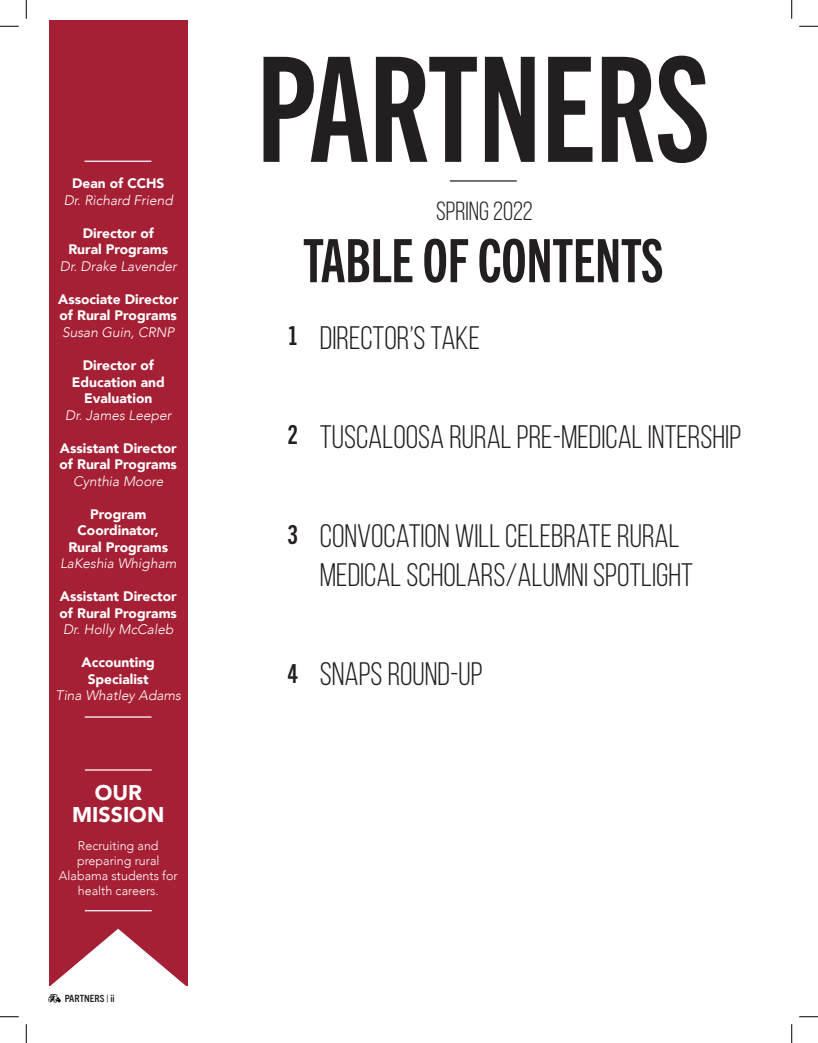
<style>
.page{position:relative;width:818px;height:1043px;background:#fff}
.page>*{position:absolute;margin:0;border:0;box-sizing:border-box;transform-origin:0 0}
.Cover_Headline{font:146.25px "Trade Gothic Next LT Pro Bd Cm";color:#231f20}
.Cover_Headline-2{font:60px "Trade Gothic Next LT Pro Bd Cm";color:#231f20}
.t1{font:32.5px/39px "Bebas Neue";color:#231f20}
.t2{font:26.25px "Bebas Neue";color:#231f20}
.Cover_Headline-3{font:26.25px "Trade Gothic Next LT Pro Bd Cm";color:#231f20}
.t3{font:900 21.25px "Avenir";color:#fff}
.t4{font:900 13.75px "Avenir";color:#fff}
.t5{font:italic 300 13.75px "Avenir";color:#fff}
.t6{font:300 12.5px/15px "Avenir";color:#fff;text-align:center}
.t7{font:700 condensed 10px "Trade Gothic Next LT Pro";color:#231f20}
</style>
<div class="page">
<svg style="left:49px;top:994px;width:11px;height:8px"></svg>
<div style="left:49px;top:21px;width:138px;height:964px;background:#a62035"></div>
<svg style="left:49px;top:928px;width:138px;height:58px"></svg>
<hr style="left:450px;top:180px;width:66px;height:2px;background:#231f20">
<hr style="left:84px;top:161px;width:67px;height:1px;background:#fff">
<hr style="left:85px;top:910px;width:67px;height:1px;background:#fff">
<hr style="left:85px;top:769px;width:67px;height:1px;background:#fff">
<hr style="left:85px;top:716px;width:66px;height:1px;background:#fff">
<svg style="left:0;top:25px;width:19px;height:2px"></svg>
<svg style="left:799px;top:25px;width:19px;height:2px"></svg>
<svg style="left:0;top:1016px;width:19px;height:1px"></svg>
<svg style="left:799px;top:1016px;width:19px;height:1px"></svg>
<svg style="left:25px;top:0;width:2px;height:19px"></svg>
<svg style="left:25px;top:1024px;width:2px;height:18px"></svg>
<svg style="left:791px;top:0;width:1px;height:19px"></svg>
<svg style="left:791px;top:1024px;width:1px;height:18px"></svg>
<p class="t4" style="left:72px;top:172px;width:94px">Dean of CCHS</p>
<p class="t5" style="left:64px;top:192px;width:111px">Dr. Richard Friend</p>
<p class="t4" style="left:83px;top:221px;width:73px">Director of</p>
<p class="t4" style="left:68px;top:238px;width:101px">Rural Programs</p>
<p class="t5" style="left:60px;top:258px;width:118px">Dr. Drake Lavender</p>
<p class="t4" style="left:58px;top:287px;width:121px">Associate Director</p>
<p class="t4" style="left:60px;top:304px;width:119px">of Rural Programs</p>
<p class="t5" style="left:62px;top:324px;width:114px">Susan Guin, CRNP</p>
<p class="t4" style="left:83px;top:353px;width:73px">Director of</p>
<p class="t4" style="left:72px;top:370px;width:94px">Education and</p>
<p class="t4" style="left:84px;top:386px;width:69px">Evaluation</p>
<p class="t5" style="left:65px;top:406px;width:107px">Dr. James Leeper</p>
<p class="t4" style="left:60px;top:436px;width:118px">Assistant Director</p>
<p class="t4" style="left:60px;top:452px;width:119px">of Rural Programs</p>
<p class="t5" style="left:73px;top:472px;width:92px">Cynthia Moore</p>
<p class="t4" style="left:90px;top:502px;width:58px">Program</p>
<p class="t4" style="left:78px;top:518px;width:83px">Coordinator,</p>
<p class="t4" style="left:68px;top:535px;width:101px">Rural Programs</p>
<p class="t5" style="left:60px;top:555px;width:118px">LaKeshia Whigham</p>
<p class="t4" style="left:60px;top:584px;width:118px">Assistant Director</p>
<p class="t4" style="left:60px;top:601px;width:119px">of Rural Programs</p>
<p class="t5" style="left:63px;top:621px;width:112px">Dr. Holly McCaleb</p>
<p class="t4" style="left:82px;top:650px;width:75px">Accounting</p>
<p class="t4" style="left:88px;top:667px;width:63px">Specialist</p>
<p class="t5" style="left:55px;top:687px;width:127px">Tina Whatley Adams</p>
<p class="t3" style="left:95px;top:774px;width:49px">OUR</p>
<p class="t3" style="left:72px;top:796px;width:94px">MISSION</p>
<p class="t6" style="left:78px;top:838px;width:82px">Recruiting and</p>
<p class="t6" style="left:77px;top:853px;width:84px">preparing rural</p>
<p class="t6" style="left:59px;top:868px;width:120px">Alabama students for health careers.</p>
<p class="t7" style="left:65px;top:991px;width:51px">PARTNERS | ii</p>
<p class="Cover_Headline" style="left:257px;top:11px;width:454px">PARTNERS</p>
<p class="t2" style="left:436px;top:197px;width:98px">SPRING 2022</p>
<p class="Cover_Headline-2" style="left:303px;top:220px;width:361px">TABLE OF CONTENTS</p>
<p class="Cover_Headline-3" style="left:288px;top:318px;width:12px">1</p>
<p class="t1" style="left:320px;top:318px;width:162px">DIRECTOR’S TAKE</p>
<p class="Cover_Headline-3" style="left:288px;top:417px;width:12px">2</p>
<p class="t1" style="left:320px;top:417px;width:423px">TUSCALOOSA RURAL PRE-MEDICAL INTERSHIP</p>
<p class="Cover_Headline-3" style="left:288px;top:517px;width:12px">3</p>
<p class="t1" style="left:320px;top:516px;width:374px">CONVOCATION WILL CELEBRATE RURAL<br>MEDICAL SCHOLARS/ALUMNI SPOTLIGHT</p>
<p class="Cover_Headline-3" style="left:288px;top:656px;width:12px">4</p>
<p class="t1" style="left:320px;top:654px;width:164px">SNAPS ROUND-UP</p>
</div>
